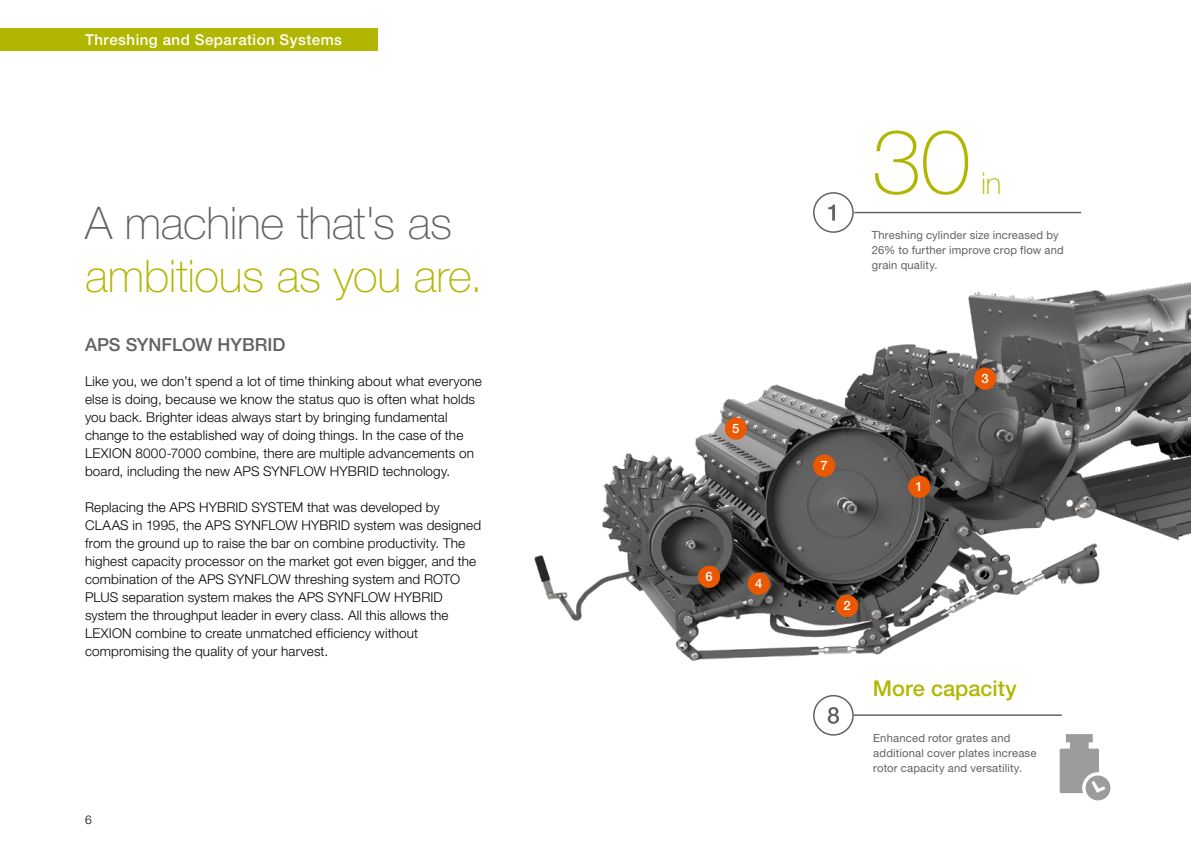
<style>
.page{position:relative;width:1191px;height:851px;background:#fff}
.page>*{position:absolute;margin:0;border:0;box-sizing:border-box;transform-origin:0 0}
.t1{font:100 90px "CLAAS Helvetica Neue";color:#b1b700}
.t2{font:100 45px "CLAAS Helvetica Neue";letter-spacing:-.01em;color:#b1b700}
.t3{font:100 45px "CLAAS Helvetica Neue";letter-spacing:-.01em;color:#626261}
.t4{font:100 30px "CLAAS Helvetica Neue";color:#b1b700}
.t5{font:500 21.75px "CLAAS Helvetica Neue";color:#b1b700}
.t6{font:500 18px "CLAAS Helvetica Neue";color:#626261}
.t7{font:500 15px "CLAAS Helvetica Neue";letter-spacing:.035em;color:#fff}
.t8{font:300 13.5px/18px "CLAAS Helvetica Neue";letter-spacing:.01em;color:#000}
.t9{font:500 12.9px "CLAAS Helvetica Neue";color:#fff}
.t10{font:300 12px "CLAAS Helvetica Neue";color:#000}
.t11{font:11.25px/15px "CLAAS Helvetica Neue";letter-spacing:.015em;color:#626261}
.s1{color:#fff}
</style>
<div class="page">
<img style="left:534px;top:192px;width:657px;height:544px">
<div style="left:0;top:29px;width:378px;height:22px;background:#b1b700"></div>
<div style="left:747px;top:572px;width:23px;height:22px;background:#ea5901;border-radius:50%"></div>
<div style="left:813px;top:454px;width:22px;height:22px;background:#ea5901;border-radius:50%"></div>
<div style="left:908px;top:475px;width:22px;height:22px;background:#ea5901;border-radius:50%"></div>
<div style="left:974px;top:367px;width:22px;height:22px;background:#ea5901;border-radius:50%"></div>
<div style="left:836px;top:594px;width:22px;height:23px;background:#ea5901;border-radius:50%"></div>
<div style="left:725px;top:417px;width:22px;height:22px;background:#ea5901;border-radius:50%"></div>
<div style="left:698px;top:565px;width:22px;height:22px;background:#ea5901;border-radius:50%"></div>
<hr style="left:854px;top:212px;width:227px;height:1px;background:#626261">
<div style="left:813px;top:192px;width:40px;height:41px;border:2px solid #626261;border-radius:50%"></div>
<svg style="left:828px;top:204px;width:7px;height:17px"></svg>
<hr style="left:853px;top:714px;width:208px;height:1px;background:#626261">
<svg style="left:1059px;top:734px;width:51px;height:66px"></svg>
<div style="left:813px;top:694px;width:40px;height:41px;border:2px solid #626261;border-radius:50%"></div>
<svg style="left:827px;top:707px;width:12px;height:16px"></svg>
<p class="t7" style="left:85px;top:30px;width:258px">Threshing and Separation Systems</p>
<h2 class="t3" style="left:85px;top:194px;width:368px">A machine that's as</h2>
<h2 class="t2" style="left:85px;top:247px;width:399px">ambitious as you are.</h2>
<h3 class="t6" style="left:85px;top:332px;width:207px">APS SYNFLOW HYBRID<span class="s1">.</span></h3>
<p class="t8" style="left:85px;top:372px;width:398px">Like you, we don’t spend a lot of time thinking about what everyone else is doing, because we know the status quo is often what holds you back. Brighter ideas always start by bringing fundamental change to the established way of doing things. In the case of the LEXION 8000-7000 combine, there are multiple advancements on board, including the new APS SYNFLOW HYBRID technology.</p>
<p class="t8" style="left:85px;top:498px;width:397px">Replacing the APS HYBRID SYSTEM that was developed by CLAAS in 1995, the APS SYNFLOW HYBRID system was designed from the ground up to raise the bar on combine productivity. The highest capacity processor on the market got even bigger, and the combination of the APS SYNFLOW threshing system and ROTO PLUS separation system makes the APS SYNFLOW HYBRID system the throughput leader in every class. All this allows the LEXION combine to create unmatched efficiency without compromising the quality of your harvest.</p>
<p class="t10" style="left:85px;top:812px;width:8px">6</p>
<p class="t9" style="left:732px;top:420px;width:9px">5</p>
<p class="t9" style="left:705px;top:568px;width:9px">6</p>
<p class="t9" style="left:755px;top:575px;width:9px">4</p>
<p class="t9" style="left:820px;top:457px;width:9px">7</p>
<h1 class="t1" style="left:871px;top:103px;width:100px">30</h1>
<h3 class="t4" style="left:981px;top:163px;width:22px">in</h3>
<p class="t11" style="left:871px;top:228px;width:193px">Threshing cylinder size increased by<br>26% to further improve crop flow and grain quality.</p>
<p class="t9" style="left:915px;top:478px;width:9px">1</p>
<p class="t9" style="left:981px;top:370px;width:9px">3</p>
<p class="t9" style="left:843px;top:597px;width:9px">2</p>
<h3 class="t5" style="left:873px;top:674px;width:145px">More capacity</h3>
<p class="t11" style="left:873px;top:730px;width:165px">Enhanced rotor grates and additional cover plates increase rotor capacity and versatility.</p>
</div>
